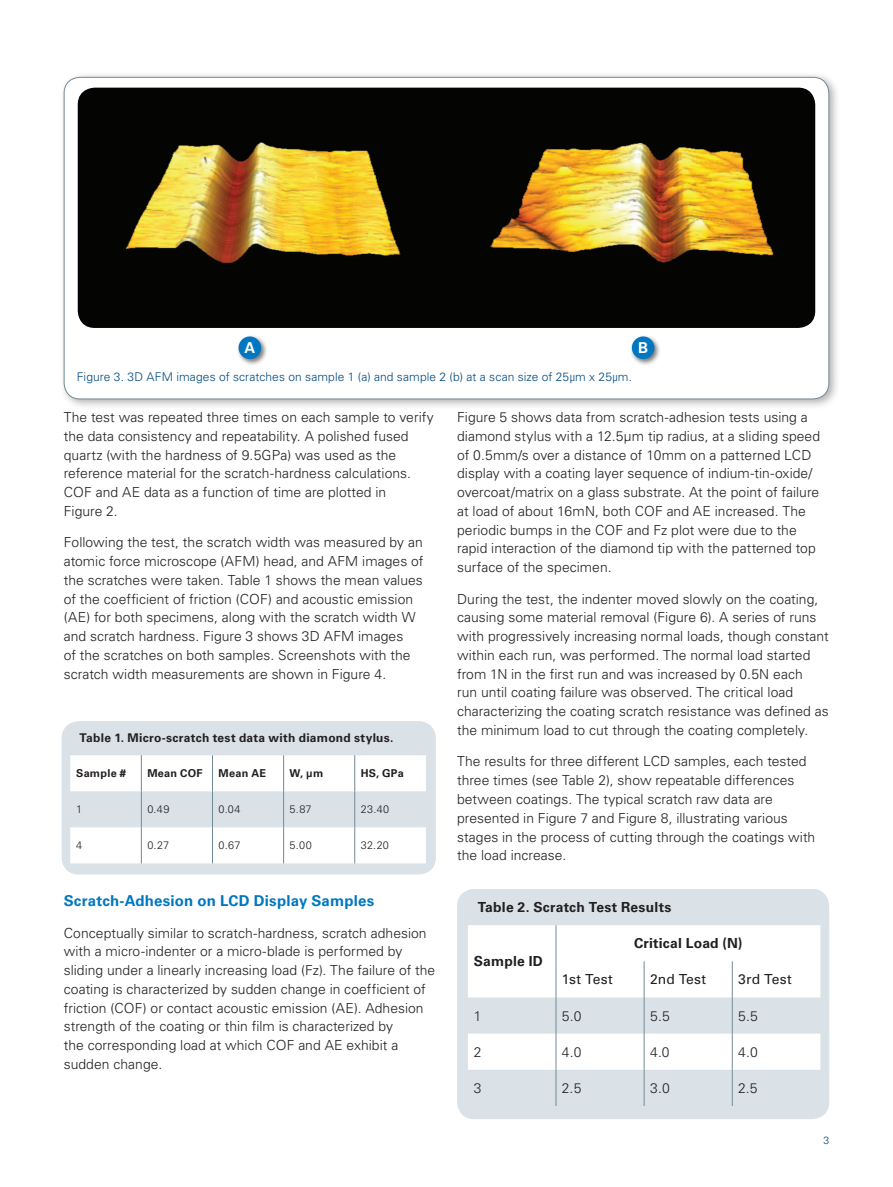
<style>
.page{position:relative;width:893px;height:1187px;background:#fff}
.page>*{position:absolute;margin:0;border:0;box-sizing:border-box;transform-origin:0 0}
.t1{font:700 15px "Univers LT Std";letter-spacing:.01em;color:#0077c0}
.t2{font:700 15px "Univers LT Std";color:#fff}
.t3{font:300 13.8px/18.8px "Univers LT Std";color:#231f20}
.t4{font:700 13.8px "Univers LT Std";letter-spacing:.015em;color:#231f20}
.t5{font:13.8px "Univers LT Std";letter-spacing:.015em;color:#231f20}
.t6{font:300 12px "Univers LT Std";letter-spacing:.01em;color:#004a7f}
.t7{font:700 12px "Univers LT Std";letter-spacing:.025em;color:#231f20}
.t8{font:300 10.8px "Univers LT Std";letter-spacing:.03em;color:#231f20}
.t9{font:700 10.8px "Univers LT Std";letter-spacing:.02em;color:#231f20}
.t10{font:300 10.5px "Univers LT Std";color:#004a7f}
.s1{font-stretch:condensed}
</style>
<div class="page">
<div style="left:62px;top:721px;width:374px;height:153px;background:#dae2e7;border-radius:17px"></div>
<svg style="left:70px;top:721px;width:356px;height:142px"></svg>
<hr style="left:141px;top:755px;width:1px;height:36px;background:#738a95">
<hr style="left:212px;top:755px;width:1px;height:36px;background:#738a95">
<hr style="left:283px;top:755px;width:1px;height:36px;background:#738a95">
<hr style="left:354px;top:755px;width:1px;height:36px;background:#738a95">
<hr style="left:141px;top:791px;width:1px;height:36px;background:#738a95">
<hr style="left:212px;top:791px;width:1px;height:36px;background:#738a95">
<hr style="left:283px;top:791px;width:1px;height:36px;background:#738a95">
<hr style="left:354px;top:791px;width:1px;height:36px;background:#738a95">
<hr style="left:141px;top:827px;width:1px;height:36px;background:#738a95">
<hr style="left:212px;top:827px;width:1px;height:36px;background:#738a95">
<hr style="left:283px;top:827px;width:1px;height:36px;background:#738a95">
<hr style="left:354px;top:827px;width:1px;height:36px;background:#738a95">
<div style="left:59px;top:72px;width:782px;height:338px;background:#231f20;opacity:.35"></div>
<div style="left:64px;top:77px;width:765px;height:322px;background:#fff;border-radius:16px"></div>
<img style="left:78px;top:88px;width:737px;height:240px">
<div style="left:236px;top:334px;width:32px;height:32px;background:#231f20;opacity:.6"></div>
<div style="left:239px;top:336px;width:22px;height:23px;background:#0077c0;border-radius:50%"></div>
<div style="left:629px;top:334px;width:32px;height:32px;background:#231f20;opacity:.6"></div>
<div style="left:632px;top:336px;width:22px;height:23px;background:#0077c0;border-radius:50%"></div>
<div style="left:457px;top:889px;width:372px;height:229px;background:#dae2e7;border-radius:17px"></div>
<svg style="left:468px;top:889px;width:352px;height:216px"></svg>
<div style="left:468px;top:925px;width:352px;height:72px;background:#fff"></div>
<div style="left:468px;top:1033px;width:352px;height:36px;background:#fff"></div>
<hr style="left:556px;top:925px;width:1px;height:36px;background:#738a95">
<hr style="left:556px;top:961px;width:1px;height:36px;background:#738a95">
<hr style="left:556px;top:997px;width:1px;height:36px;background:#738a95">
<hr style="left:556px;top:1033px;width:1px;height:36px;background:#738a95">
<hr style="left:556px;top:1069px;width:1px;height:36px;background:#738a95">
<hr style="left:644px;top:961px;width:1px;height:36px;background:#738a95">
<hr style="left:732px;top:961px;width:1px;height:36px;background:#738a95">
<hr style="left:644px;top:997px;width:1px;height:36px;background:#738a95">
<hr style="left:732px;top:997px;width:1px;height:36px;background:#738a95">
<hr style="left:644px;top:1033px;width:1px;height:36px;background:#738a95">
<hr style="left:732px;top:1033px;width:1px;height:36px;background:#738a95">
<hr style="left:644px;top:1069px;width:1px;height:36px;background:#738a95">
<hr style="left:732px;top:1069px;width:1px;height:36px;background:#738a95">
<p class="t2" style="left:244px;top:339px;width:12px">A</p>
<p class="t2" style="left:638px;top:339px;width:12px">B</p>
<p class="t6" style="left:77px;top:370px;width:557px">Figure 3. 3D AFM images of scratches on sample 1 (a) and sample 2 (b) at a scan size of 25<span class="s1">μ</span>m x 25<span class="s1">μ</span>m.</p>
<p class="t3" style="left:64px;top:408px;width:372px">The test was repeated three times on each sample to verify the data consistency and repeatability. A polished fused quartz (with the hardness of 9.5GPa) was used as the reference material for the scratch-hardness calculations.<br>COF and AE data as a function of time are plotted in<br>Figure 2.</p>
<p class="t3" style="left:64px;top:533px;width:361px">Following the test, the scratch width was measured by an atomic force microscope (AFM) head, and AFM images of the scratches were taken. Table 1 shows the mean values of the coefficient of friction (COF) and acoustic emission (AE) for both specimens, along with the scratch width W and scratch hardness. Figure 3 shows 3D AFM images<br>of the scratches on both samples. Screenshots with the scratch width measurements are shown in Figure 4.</p>
<p class="t7" style="left:80px;top:730px;width:315px">Table 1. Micro-scratch test data with diamond stylus.</p>
<p class="t9" style="left:76px;top:767px;width:51px">Sample #</p>
<p class="t9" style="left:147px;top:767px;width:57px">Mean COF</p>
<p class="t9" style="left:218px;top:767px;width:49px">Mean AE</p>
<p class="t9" style="left:290px;top:767px;width:35px">W, µm</p>
<p class="t9" style="left:361px;top:767px;width:44px">HS, GPa</p>
<p class="t8" style="left:76px;top:803px;width:8px">1</p>
<p class="t8" style="left:147px;top:803px;width:24px">0.49</p>
<p class="t8" style="left:218px;top:803px;width:24px">0.04</p>
<p class="t8" style="left:290px;top:803px;width:24px">5.87</p>
<p class="t8" style="left:361px;top:803px;width:30px">23.40</p>
<p class="t8" style="left:76px;top:839px;width:8px">4</p>
<p class="t8" style="left:147px;top:839px;width:23px">0.27</p>
<p class="t8" style="left:219px;top:839px;width:23px">0.67</p>
<p class="t8" style="left:290px;top:839px;width:24px">5.00</p>
<p class="t8" style="left:361px;top:839px;width:30px">32.20</p>
<p class="t1" style="left:64px;top:891px;width:312px">Scratch-Adhesion on LCD Display Samples</p>
<p class="t3" style="left:64px;top:923px;width:373px">Conceptually similar to scratch-hardness, scratch adhesion with a micro-indenter or a micro-blade is performed by sliding under a linearly increasing load (Fz). The failure of the coating is characterized by sudden change in coefficient of friction (COF) or contact acoustic emission (AE). Adhesion strength of the coating or thin film is characterized by<br>the corresponding load at which COF and AE exhibit a sudden change.</p>
<p class="t3" style="left:457px;top:408px;width:365px">Figure 5 shows data from scratch-adhesion tests using a diamond stylus with a 12.5μm tip radius, at a sliding speed of 0.5mm/s over a distance of 10mm on a patterned LCD display with a coating layer sequence of indium-tin-oxide/ overcoat/matrix on a glass substrate. At the point of failure at load of about 16mN, both COF and AE increased. The periodic bumps in the COF and Fz plot were due to the rapid interaction of the diamond tip with the patterned top surface of the specimen.</p>
<p class="t3" style="left:457px;top:589px;width:373px">During the test, the indenter moved slowly on the coating, causing some material removal (Figure 6). A series of runs with progressively increasing normal loads, though constant within each run, was performed. The normal load started from 1N in the first run and was increased by 0.5N each<br>run until coating failure was observed. The critical load characterizing the coating scratch resistance was defined as the minimum load to cut through the coating completely.</p>
<p class="t3" style="left:457px;top:752px;width:360px">The results for three different LCD samples, each tested three times (see Table 2), show repeatable differences between coatings. The typical scratch raw data are presented in Figure 7 and Figure 8, illustrating various stages in the process of cutting through the coatings with the load increase.</p>
<p class="t4" style="left:478px;top:899px;width:195px">Table 2. Scratch Test Results</p>
<p class="t4" style="left:474px;top:953px;width:71px">Sample ID</p>
<p class="t4" style="left:634px;top:935px;width:110px">Critical Load (N)</p>
<p class="t5" style="left:562px;top:971px;width:52px">1st Test</p>
<p class="t5" style="left:650px;top:971px;width:58px">2nd Test</p>
<p class="t5" style="left:738px;top:971px;width:55px">3rd Test</p>
<p class="t3" style="left:474px;top:1006px;width:9px">1</p>
<p class="t3" style="left:562px;top:1006px;width:21px">5.0</p>
<p class="t3" style="left:650px;top:1006px;width:21px">5.5</p>
<p class="t3" style="left:738px;top:1006px;width:21px">5.5</p>
<p class="t3" style="left:474px;top:1042px;width:9px">2</p>
<p class="t3" style="left:562px;top:1042px;width:21px">4.0</p>
<p class="t3" style="left:650px;top:1042px;width:21px">4.0</p>
<p class="t3" style="left:738px;top:1042px;width:21px">4.0</p>
<p class="t3" style="left:474px;top:1078px;width:9px">3</p>
<p class="t3" style="left:562px;top:1078px;width:21px">2.5</p>
<p class="t3" style="left:650px;top:1078px;width:21px">3.0</p>
<p class="t3" style="left:738px;top:1078px;width:21px">2.5</p>
<p class="t10" style="left:824px;top:1133px;width:7px">3</p>
</div>
